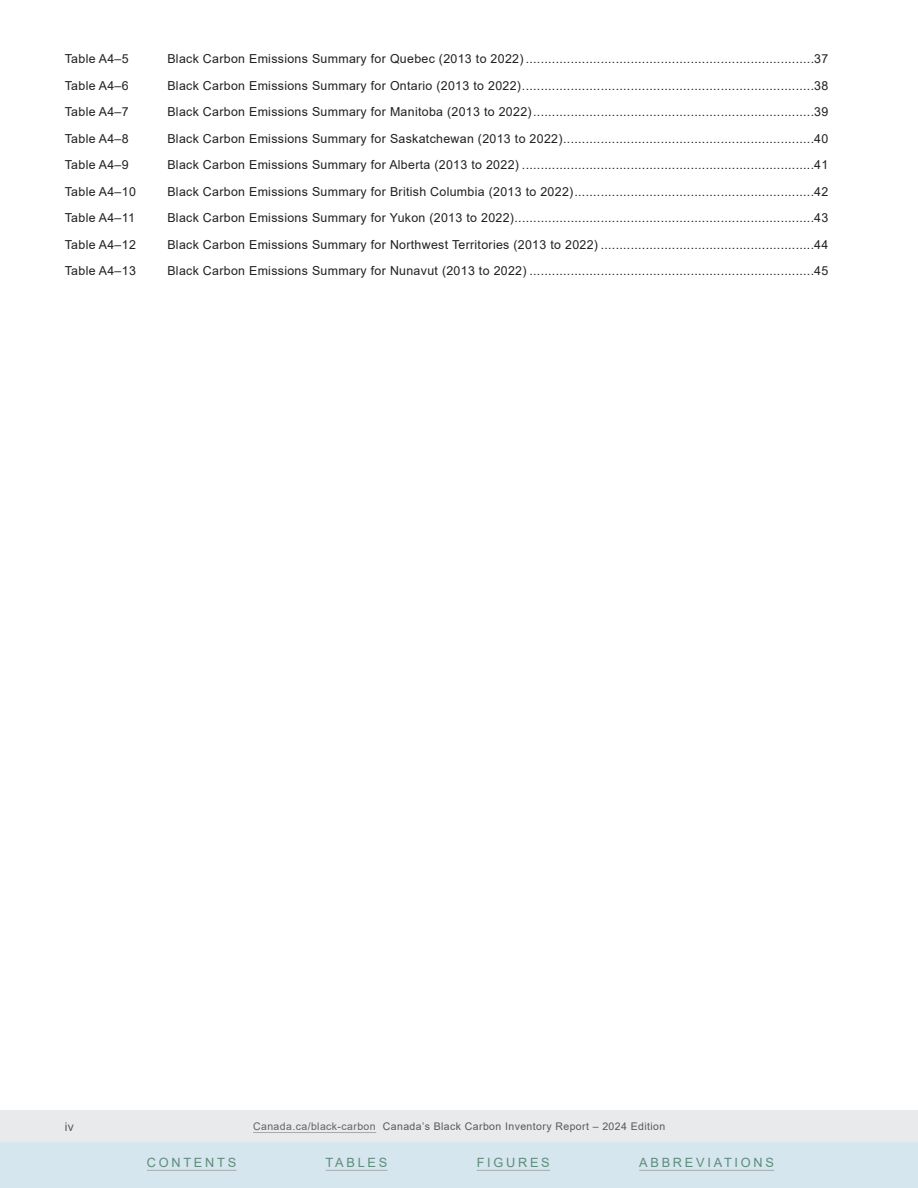
<style>
.page{position:relative;width:918px;height:1188px;background:#fff}
.page>*{position:absolute;margin:0;border:0;box-sizing:border-box;transform-origin:0 0}
.t1{font:12.75px "Arial";letter-spacing:.215em;color:#5e8c7b}
.LISTs_-_Table_-_Figure{font:12.3px "Arial";letter-spacing:.025em;color:#231f20}
.t2{font:12px "Arial";color:#57585a}
.t3{font:10.5px "Arial";letter-spacing:.04em;color:#57585a}
.s1{color:#636366}
</style>
<div class="page">
<div style="left:0;top:1110px;width:918px;height:78px;background:#e9eaeb"></div>
<div style="left:0;top:1143px;width:918px;height:45px;background:#d6e6ee"></div>
<hr style="left:147px;top:1170px;width:89px;height:1px;background:#a8a9ad">
<hr style="left:326px;top:1170px;width:62px;height:1px;background:#a8a9ad">
<hr style="left:477px;top:1170px;width:73px;height:1px;background:#a8a9ad">
<hr style="left:639px;top:1170px;width:135px;height:1px;background:#a8a9ad">
<hr style="left:253px;top:1132px;width:123px;height:1px;background:#a8a9ad">
<p class="LISTs_-_Table_-_Figure" style="left:65px;top:50px;width:65px">Table A4–5</p>
<p class="LISTs_-_Table_-_Figure" style="left:167px;top:50px;width:662px">Black Carbon Emissions Summary for Quebec (2013 to 2022) .............................................................................37</p>
<p class="LISTs_-_Table_-_Figure" style="left:65px;top:77px;width:65px">Table A4–6</p>
<p class="LISTs_-_Table_-_Figure" style="left:167px;top:77px;width:662px">Black Carbon Emissions Summary for Ontario (2013 to 2022)..............................................................................38</p>
<p class="LISTs_-_Table_-_Figure" style="left:65px;top:103px;width:65px">Table A4–7</p>
<p class="LISTs_-_Table_-_Figure" style="left:167px;top:103px;width:662px">Black Carbon Emissions Summary for Manitoba (2013 to 2022)...........................................................................39</p>
<p class="LISTs_-_Table_-_Figure" style="left:65px;top:130px;width:65px">Table A4–8</p>
<p class="LISTs_-_Table_-_Figure" style="left:167px;top:130px;width:662px">Black Carbon Emissions Summary for Saskatchewan (2013 to 2022)...................................................................40</p>
<p class="LISTs_-_Table_-_Figure" style="left:65px;top:156px;width:65px">Table A4–9</p>
<p class="LISTs_-_Table_-_Figure" style="left:167px;top:156px;width:662px">Black Carbon Emissions Summary for Alberta (2013 to 2022) ..............................................................................41</p>
<p class="LISTs_-_Table_-_Figure" style="left:65px;top:183px;width:73px">Table A4–10</p>
<p class="LISTs_-_Table_-_Figure" style="left:167px;top:183px;width:662px">Black Carbon Emissions Summary for British Columbia (2013 to 2022)................................................................42</p>
<p class="LISTs_-_Table_-_Figure" style="left:65px;top:210px;width:72px">Table A4–11</p>
<p class="LISTs_-_Table_-_Figure" style="left:167px;top:210px;width:662px">Black Carbon Emissions Summary for Yukon (2013 to 2022)................................................................................43</p>
<p class="LISTs_-_Table_-_Figure" style="left:65px;top:236px;width:73px">Table A4–12</p>
<p class="LISTs_-_Table_-_Figure" style="left:167px;top:236px;width:662px">Black Carbon Emissions Summary for Northwest Territories (2013 to 2022) .........................................................44</p>
<p class="LISTs_-_Table_-_Figure" style="left:65px;top:263px;width:73px">Table A4–13</p>
<p class="LISTs_-_Table_-_Figure" style="left:167px;top:263px;width:662px">Black Carbon Emissions Summary for Nunavut (2013 to 2022) ............................................................................45</p>
<p class="t2" style="left:65px;top:1118px;width:11px">iv</p>
<p class="t3" style="left:253px;top:1119px;width:414px"><span class="s1">Canada.ca/black-carbon</span> Canada’s Black Carbon Inventory Report – 2024 Edition</p>
<p class="t1" style="left:147px;top:1154px;width:91px">CONTENTS</p>
<p class="t1" style="left:326px;top:1154px;width:63px">TABLES</p>
<p class="t1" style="left:477px;top:1154px;width:75px">FIGURES</p>
<p class="t1" style="left:639px;top:1154px;width:136px">ABBREVIATIONS</p>
</div>
